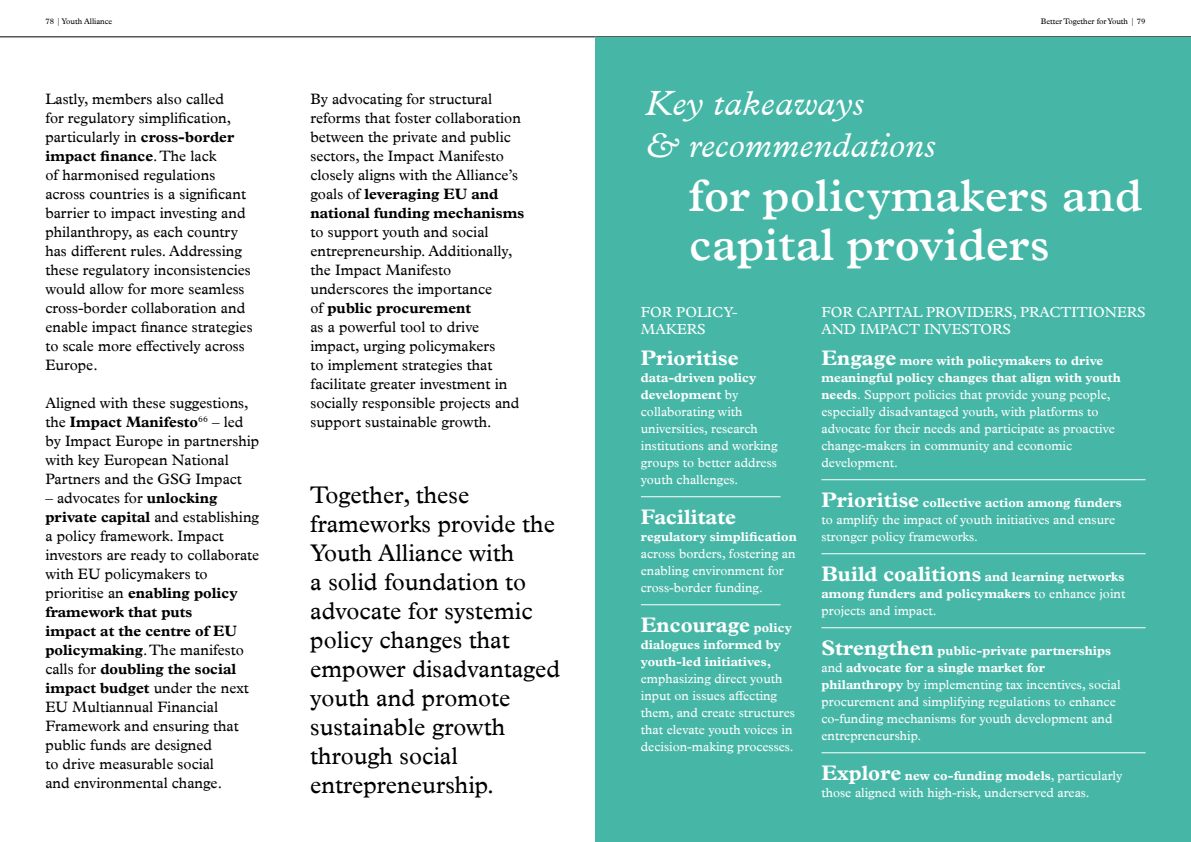
<style>
.page{position:relative;width:1191px;height:842px;background:#fff}
.page>*{position:absolute;margin:0;border:0;box-sizing:border-box;transform-origin:0 0}
.t1{font:600 45px/49px "Plantin MT Pro";letter-spacing:.01em;color:#fff}
.t2{font:italic 35px/42px "Plantin MT Pro";letter-spacing:.01em;color:#fff}
.t3{font:24px/29px "Plantin MT Pro";color:#000}
.t4{font:700 21px "Plantin MT Pro";color:#fff}
.t5{font:15px/19px "Plantin MT Pro";color:#000}
.t6{font:14.5px/17px "Plantin MT Pro";color:#fff}
.t7{font:13px/17px "Plantin MT Pro";color:#fff}
.t8{font:700 13px/17px "Plantin MT Pro";color:#fff}
.t9{font:8px "Plantin MT Pro";color:#000}
.s1{font-weight:700}
.s2{font-size:13px}
.s3{font-weight:700;font-size:21px}
.s4{font-size:21px}
.s5{font-weight:400}
</style>
<div class="page">
<hr style="left:0;top:37px;width:595px;height:1px;background:#000">
<div style="left:595px;top:37px;width:596px;height:805px;background:#46b7a7"></div>
<hr style="left:641px;top:496px;width:139px;height:1px;background:#fff">
<hr style="left:641px;top:604px;width:139px;height:1px;background:#fff">
<hr style="left:821px;top:479px;width:324px;height:1px;background:#fff">
<hr style="left:821px;top:553px;width:324px;height:1px;background:#fff">
<hr style="left:821px;top:627px;width:324px;height:1px;background:#fff">
<hr style="left:821px;top:752px;width:324px;height:1px;background:#fff">
<p class="t9" style="left:45px;top:16px;width:68px">78 | Youth Alliance</p>
<p class="t9" style="left:1040px;top:16px;width:106px">Better Together for Youth | 79</p>
<p class="t5" style="left:45px;top:90px;width:209px">Lastly, members also called<br>for regulatory simplification, particularly in <span class="s1">cross-border impact finance</span>. The lack<br>of harmonised regulations across countries is a significant barrier to impact investing and philanthropy, as each country has different rules. Addressing these regulatory inconsistencies would allow for more seamless cross-border collaboration and enable impact finance strategies to scale more effectively across<br>Europe.</p>
<p class="t5" style="left:45px;top:394px;width:215px">Aligned with these suggestions, the <span class="s1">Impact Manifesto</span><sup>66</sup> – led by Impact Europe in partnership with key European National<br>Partners and the GSG Impact</p>
<p class="t5" style="left:45px;top:489px;width:215px">– advocates for <span class="s1">unlocking private capital</span> and establishing a policy framework. Impact investors are ready to collaborate with EU policymakers to prioritise an <span class="s1">enabling policy framework that puts<br>impact at the centre of EU policymaking</span>. The manifesto calls for <span class="s1">doubling the social impact budget</span> under the next<br>EU Multiannual Financial<br>Framework and ensuring that public funds are designed<br>to drive measurable social<br>and environmental change.</p>
<p class="t5" style="left:310px;top:90px;width:215px">By advocating for structural reforms that foster collaboration between the private and public sectors, the Impact Manifesto closely aligns with the Alliance’s goals of <span class="s1">leveraging EU and national funding mechanisms</span></p>
<p class="t5" style="left:310px;top:223px;width:210px">to support youth and social entrepreneurship. Additionally, the Impact Manifesto underscores the importance<br>of <span class="s1">public procurement<br></span>as a powerful tool to drive impact, urging policymakers<br>to implement strategies that facilitate greater investment in socially responsible projects and support sustainable growth.</p>
<h3 class="t3" style="left:310px;top:480px;width:251px">Together, these frameworks provide the<br>Youth Alliance with<br>a solid foundation to advocate for systemic policy changes that empower disadvantaged youth and promote sustainable growth through social entrepreneurship.</h3>
<h2 class="t2" style="left:645px;top:82px;width:292px">Key takeaways<br>&amp; recommendations</h2>
<h1 class="t1" style="left:689px;top:171px;width:454px">for policymakers and capital providers</h1>
<p class="t6" style="left:641px;top:304px;width:98px">FOR POLICY-<br>MAKERS</p>
<h3 class="t4" style="left:641px;top:345px;width:99px">Prioritise</h3>
<p class="t7" style="left:641px;top:369px;width:138px"><span class="s1">data-driven policy development</span> by collaborating with universities, research institutions and working groups to better address youth challenges.</p>
<h3 class="t4" style="left:641px;top:504px;width:97px">Facilitate</h3>
<p class="t8" style="left:641px;top:528px;width:157px">regulatory simplification</p>
<p class="t7" style="left:641px;top:545px;width:156px">across borders, fostering an enabling environment for cross-border funding.</p>
<h3 class="t4" style="left:641px;top:612px;width:152px">Encourage <span class="s2">policy</span></h3>
<p class="t8" style="left:641px;top:636px;width:141px">dialogues informed by youth-led initiatives,</p>
<p class="t7" style="left:641px;top:670px;width:156px">emphasizing direct youth input on issues affecting them, and create structures that elevate youth voices in decision-making processes.</p>
<p class="t6" style="left:821px;top:304px;width:326px">FOR CAPITAL PROVIDERS, PRACTITIONERS<br>AND IMPACT INVESTORS</p>
<p class="t7" style="left:821px;top:352px;width:301px"><span class="s3">Engage</span> <span class="s1">more with policymakers to drive meaningful policy changes that align with youth needs</span>. Support policies that provide young people, especially disadvantaged youth, with platforms to advocate for their needs and participate as proactive change-makers in community and economic development.</p>
<p class="t7" style="left:821px;top:494px;width:302px"><span class="s3">Prioritise</span> <span class="s1">collective action among funders </span>to amplify the impact of youth initiatives and ensure stronger policy frameworks.</p>
<p class="t8" style="left:821px;top:568px;width:305px;text-align:justify"><span class="s4">Build coalitions</span> and learning networks among funders and policymakers <span class="s5">to enhance joint projects and impact.</span></p>
<p class="t7" style="left:821px;top:642px;width:300px"><span class="s3">Strengthen</span> <span class="s1">public-private partnerships </span>and <span class="s1">advocate for a single market for philanthropy</span> by implementing tax incentives, social procurement and simplifying regulations to enhance co-funding mechanisms for youth development and entrepreneurship.</p>
<p class="t7" style="left:821px;top:767px;width:302px"><span class="s3">Explore</span> <span class="s1">new co-funding models</span>, particularly those aligned with high-risk, underserved areas.</p>
</div>
